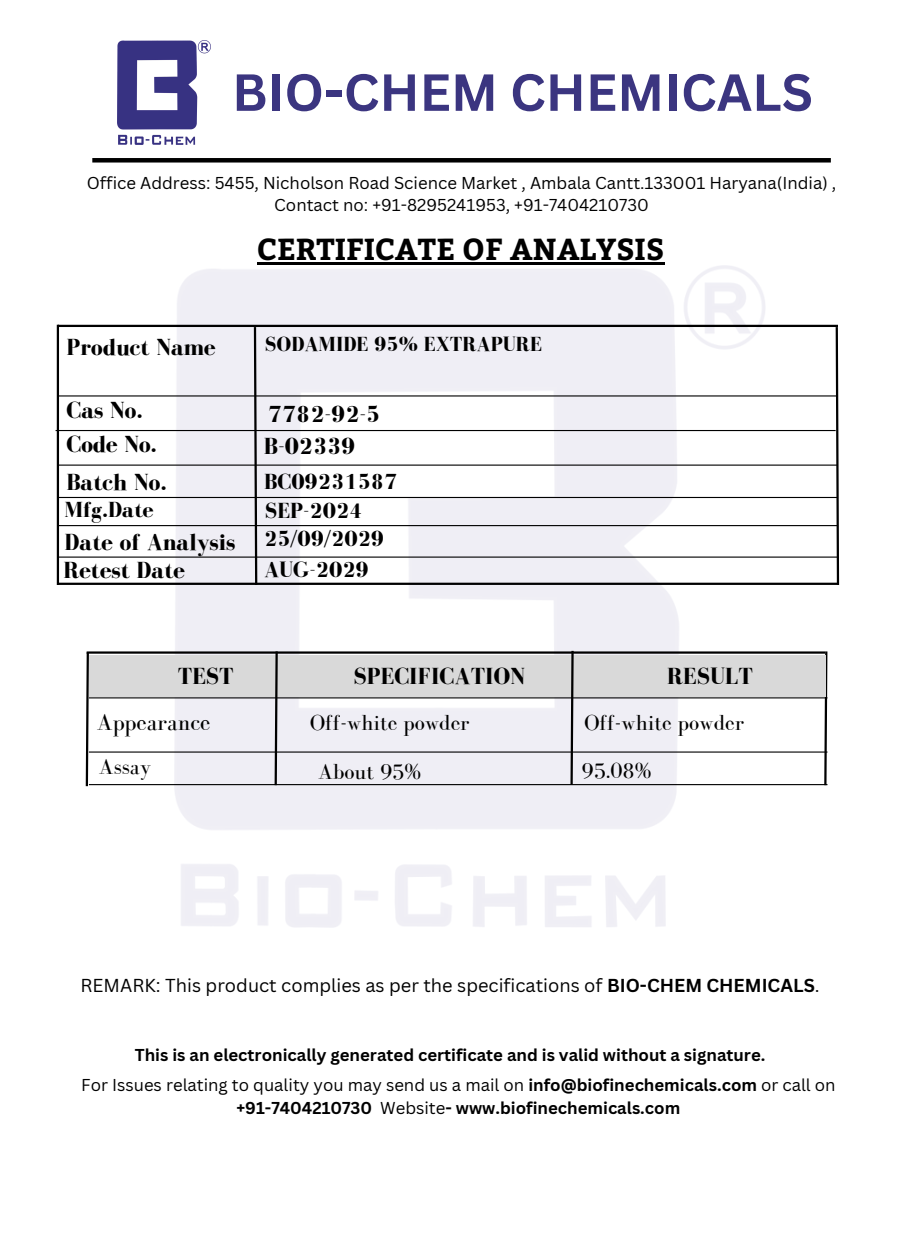
<style>
.page{position:relative;width:923px;height:1233px;background:#fff}
.page>*{position:absolute;margin:0;border:0;box-sizing:border-box;transform-origin:0 0}
.t1{font:700 51px "Canva Sans";color:#3b3580}
.t2{font:700 30.3px "Bitter";color:#000}
.t3{font:700 24px "Bodoni FLF";color:#000}
.t4{font:24px "Bodoni FLF";color:#000}
.t5{font:22.5px "Bodoni FLF";color:#000}
.t6{font:700 22.5px "Bodoni FLF";color:#000}
.t7{font:700 21px "Bodoni FLF";color:#000}
.t8{font:18.3px "Canva Sans";color:#000}
.t9{font:700 16.8px/22.5px "Canva Sans";color:#000;text-align:center}
.t10{font:16.8px/22.5px "Canva Sans";color:#000;text-align:center}
.s1{font-weight:700}
.s2{font-weight:400}
</style>
<div class="page">
<div style="left:92px;top:158px;width:738px;height:5px;background:#000"></div>
<img style="left:118px;top:41px;width:92px;height:103px">
<hr style="left:257px;top:262px;width:407px;height:2px;background:#000">
<hr style="left:89px;top:697px;width:738px;height:1px;background:#000">
<hr style="left:89px;top:751px;width:738px;height:2px;background:#000">
<hr style="left:89px;top:784px;width:738px;height:1px;background:#000">
<hr style="left:87px;top:651px;width:738px;height:3px;background:#000">
<svg style="left:823px;top:651px;width:5px;height:135px"></svg>
<div style="left:89px;top:655px;width:736px;height:41px;background:#d9d9d9"></div>
<hr style="left:58px;top:325px;width:780px;height:2px;background:#000">
<hr style="left:58px;top:395px;width:780px;height:2px;background:#000">
<hr style="left:56px;top:430px;width:779px;height:1px;background:#000">
<hr style="left:58px;top:465px;width:780px;height:1px;background:#000">
<hr style="left:58px;top:497px;width:780px;height:1px;background:#000">
<hr style="left:58px;top:525px;width:780px;height:1px;background:#000">
<hr style="left:58px;top:557px;width:780px;height:1px;background:#000">
<hr style="left:58px;top:583px;width:780px;height:2px;background:#000">
<hr style="left:57px;top:325px;width:2px;height:260px;background:#000">
<svg style="left:834px;top:327px;width:6px;height:258px"></svg>
<svg style="left:253px;top:327px;width:5px;height:260px"></svg>
<svg style="left:569px;top:649px;width:6px;height:138px"></svg>
<svg style="left:273px;top:649px;width:6px;height:138px"></svg>
<svg style="left:85px;top:651px;width:5px;height:136px"></svg>
<p class="t1" style="left:232px;top:56px;width:582px">BIO-CHEM CHEMICALS</p>
<h3 class="t10" style="left:87px;top:171px;width:751px">Office Address: 5455, Nicholson Road Science Market , Ambala Cantt.133001 Haryana(India) ,<br>Contact no: +91-8295241953, +91-7404210730</h3>
<h4 class="t2" style="left:257px;top:227px;width:408px">CERTIFICATE OF ANALYSIS</h4>
<h4 class="t3" style="left:66px;top:334px;width:151px">Product Name</h4>
<h4 class="t3" style="left:66px;top:397px;width:78px">Cas No.</h4>
<h4 class="t3" style="left:66px;top:431px;width:92px">Code No.</h4>
<h4 class="t3" style="left:66px;top:469px;width:102px">Batch No.</h4>
<h4 class="t6" style="left:65px;top:498px;width:91px">Mfg.Date</h4>
<h4 class="t3" style="left:65px;top:529px;width:172px">Date of Analysis</h4>
<h3 class="t3" style="left:63px;top:557px;width:123px">Retest Date</h3>
<h3 class="t7" style="left:265px;top:333px;width:278px">SODAMIDE 95% EXTRAPURE</h3>
<h3 class="t3" style="left:268px;top:401px;width:114px">7782-92-5</h3>
<h4 class="t3" style="left:264px;top:433px;width:93px">B-02339</h4>
<h4 class="t6" style="left:264px;top:469px;width:135px">BC09231587</h4>
<h4 class="t6" style="left:265px;top:498px;width:99px">SEP-2024</h4>
<p class="t6" style="left:264px;top:527px;width:122px">25/09/2029</p>
<h6 class="t6" style="left:264px;top:557px;width:106px">AUG-2029</h6>
<h3 class="t3" style="left:178px;top:663px;width:57px">TEST</h3>
<h3 class="t3" style="left:353px;top:663px;width:173px">SPECIFICATION</h3>
<h4 class="t3" style="left:667px;top:663px;width:87px">RESULT</h4>
<h3 class="t4" style="left:97px;top:709px;width:115px">Appearance</h3>
<h4 class="t5" style="left:99px;top:754px;width:54px">Assay</h4>
<h4 class="t5" style="left:310px;top:711px;width:161px">Off-white powder</h4>
<h4 class="t5" style="left:584px;top:710px;width:161px">Off-white powder</h4>
<h4 class="t5" style="left:318px;top:759px;width:105px">About 95%</h4>
<h5 class="t5" style="left:581px;top:758px;width:71px">95.08%</h5>
<p class="t8" style="left:81px;top:972px;width:740px">REMARK: This product complies as per the specifications of <span class="s1">BIO-CHEM CHEMICALS</span>.</p>
<h1 class="t9" style="left:135px;top:1043px;width:632px">This is an electronically generated certificate and is valid without a signature.</h1>
<p class="t9" style="left:81px;top:1073px;width:755px"><span class="s2">For Issues relating to quality you may send us a mail on</span> info@biofinechemicals.com <span class="s2">or call on </span>+91-7404210730 <span class="s2">Website</span>- www.biofinechemicals.com</p>
</div>
